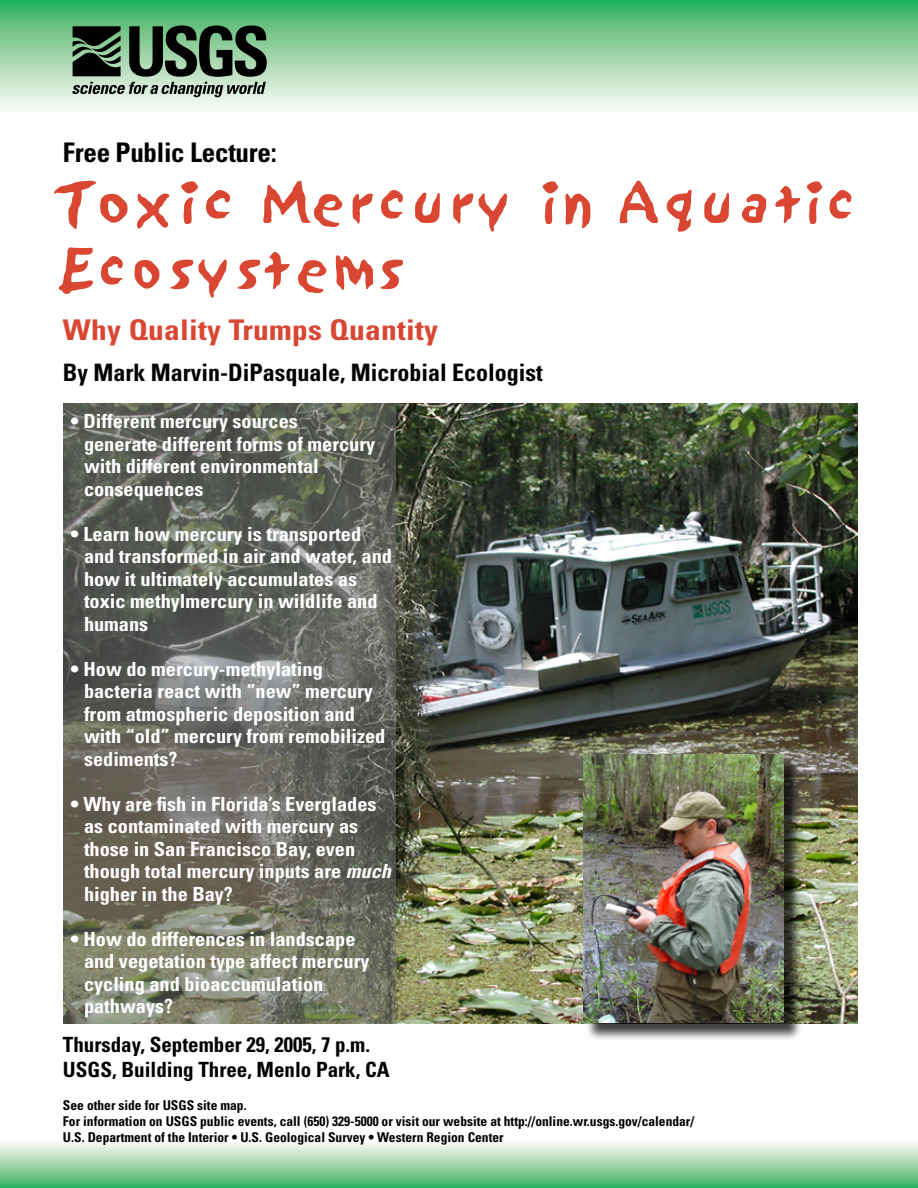
<style>
.page{position:relative;width:918px;height:1188px;background:#fff}
.page>*{position:absolute;margin:0;border:0;box-sizing:border-box;transform-origin:0 0}
.t1{font:51px/66px "Sand";letter-spacing:.075em;color:#d94631;scale:1.1 1}
.t2{font:700 condensed 28.5px "Univers";letter-spacing:.01em;color:#d94631;scale:1.1 1}
.t3{font:700 condensed 27px "Univers";letter-spacing:-.01em;color:#000}
.t4{font:700 condensed 24px "Univers LT Std";color:#000}
.t5{font:700 condensed 21px/25.2px "Univers";color:#000}
.t6{font:700 condensed 19.5px/22.5px "Univers LT Std";color:#fff;scale:1.04 1}
.t7{font:700 condensed 13.5px/16.2px "Univers";color:#000}
.s1{font-style:italic}
</style>
<div class="page">
<img style="left:396px;top:404px;width:461px;height:620px">
<div style="left:585px;top:756px;width:219px;height:285px;background:#000;opacity:.75"></div>
<img style="left:583px;top:754px;width:201px;height:268px">
<svg style="left:0;top:0;width:918px;height:109px;background:#8dc59b"></svg>
<svg style="left:0;top:1143px;width:918px;height:45px;background:#98d4a7"></svg>
<svg style="left:63px;top:403px;width:333px;height:621px;background:#686960"></svg>
<h3 class="t3" style="left:63px;top:136px;width:215px">Free Public Lecture:</h3>
<h1 class="t1" style="left:63px;top:173px;width:721px">Toxic Mercury in Aquatic<br>Ecosystems</h1>
<h2 class="t2" style="left:63px;top:312px;width:342px">Why Quality Trumps Quantity</h2>
<p class="t4" style="left:63px;top:357px;width:481px">By Mark Marvin-DiPasquale, Microbial Ecologist</p>
<p class="t6" style="left:84px;top:410px;width:282px;text-indent:-14px">• Different mercury sources generate different forms of mercury with different environmental consequences</p>
<p class="t6" style="left:84px;top:522px;width:298px;text-indent:-14px">• Learn how mercury is transported and transformed in air and water, and how it ultimately accumulates as toxic methylmercury in wildlife and humans</p>
<p class="t6" style="left:84px;top:657px;width:291px;text-indent:-14px">• How do mercury-methylating bacteria react with “new” mercury from atmospheric deposition and with “old” mercury from remobilized sediments?</p>
<p class="t6" style="left:84px;top:792px;width:297px;text-indent:-14px">• Why are fish in Florida’s Everglades as contaminated with mercury as those in San Francisco Bay, even though total mercury inputs are <span class="s1">much </span>higher in the Bay?</p>
<p class="t6" style="left:84px;top:927px;width:276px;text-indent:-14px">• How do differences in landscape and vegetation type affect mercury cycling and bioaccumulation pathways?</p>
<p class="t5" style="left:63px;top:1032px;width:328px">Thursday, September 29, 2005, 7 p.m.<br>USGS, Building Three, Menlo Park, CA</p>
<p class="t7" style="left:63px;top:1097px;width:633px">See other side for USGS site map.<br>For information on USGS public events, call (650) 329-5000 or visit our website at http://online.wr.usgs.gov/calendar/<br>U.S. Department of the Interior • U.S. Geological Survey • Western Region Center</p>
</div>
